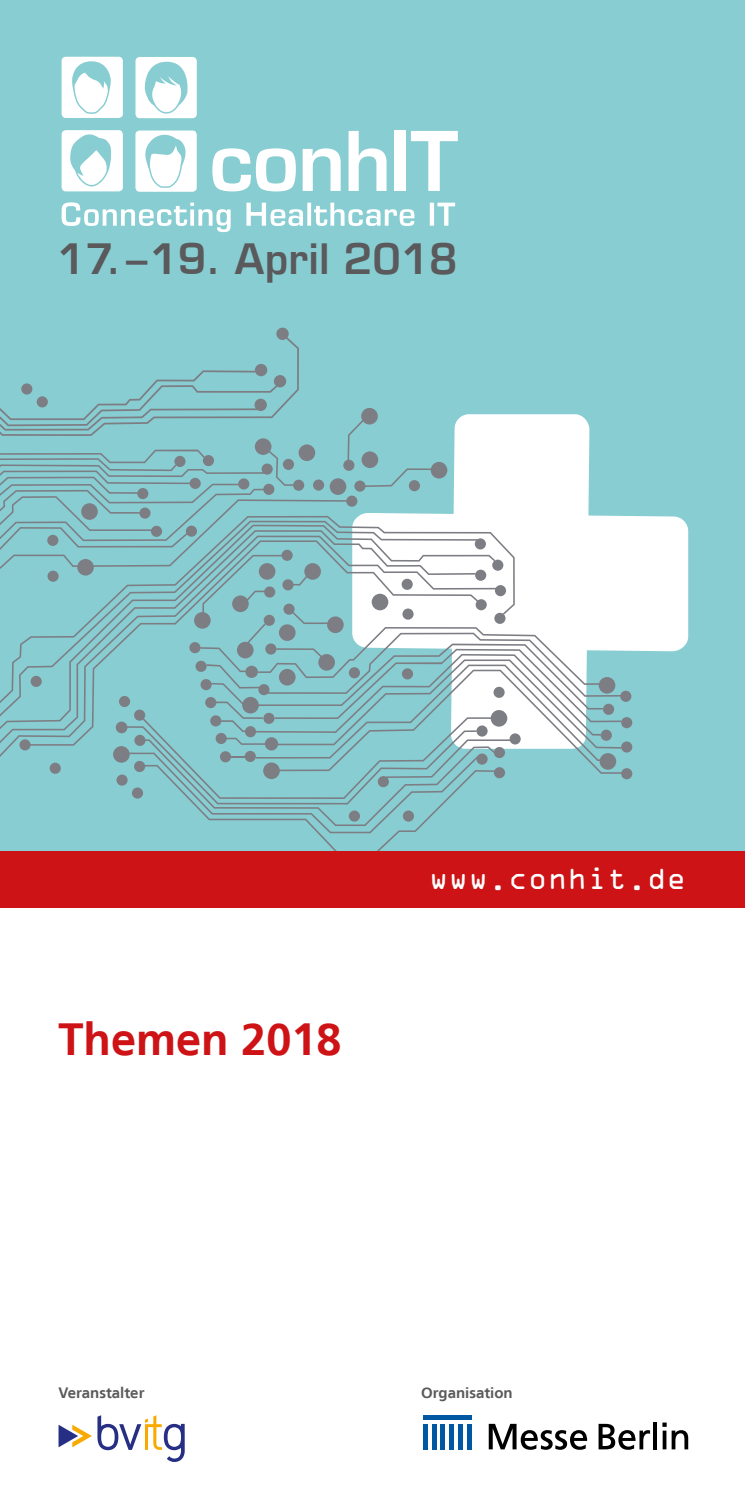
<style>
.page{position:relative;width:745px;height:1489px;background:#fff}
.page>*{position:absolute;margin:0;border:0;box-sizing:border-box;transform-origin:0 0}
.t1{font:700 45px "Frutiger LT";color:#cd1316}
.t2{font:600 42.75px "Eurostile LT";color:#5a595b}
.t3{font:27.5px "OCRA Medium";color:#fff}
.t4{font:700 15px "Frutiger LT";color:#5a595b}
</style>
<div class="page">
<div style="left:0;top:0;width:744px;height:890px;background:#87cdd2"></div>
<hr style="left:653px;top:1421px;width:3px;height:28px;background:#000">
<svg style="left:662px;top:1422px;width:25px;height:27px"></svg>
<svg style="left:598px;top:1423px;width:51px;height:26px"></svg>
<svg style="left:488px;top:1423px;width:98px;height:26px"></svg>
<hr style="left:423px;top:1415px;width:48px;height:4px;background:#0058a2">
<hr style="left:423px;top:1423px;width:4px;height:26px;background:#0058a2">
<div style="left:431px;top:1423px;width:5px;height:26px;background:#0058a2"></div>
<div style="left:440px;top:1423px;width:5px;height:26px;background:#0058a2"></div>
<hr style="left:449px;top:1423px;width:4px;height:26px;background:#0058a2">
<hr style="left:458px;top:1423px;width:4px;height:26px;background:#0058a2">
<div style="left:466px;top:1423px;width:5px;height:26px;background:#0058a2"></div>
<svg style="left:58px;top:1415px;width:127px;height:46px"></svg>
<svg style="left:377px;top:414px;width:310px;height:334px"></svg>
<div style="left:361px;top:408px;width:16px;height:16px;background:#7d7e84;border-radius:50%"></div>
<svg style="left:0;top:419px;width:621px;height:431px"></svg>
<div style="left:377px;top:776px;width:11px;height:11px;background:#7d7e84;border-radius:50%"></div>
<div style="left:348px;top:810px;width:12px;height:11px;background:#7d7e84;border-radius:50%"></div>
<div style="left:402px;top:810px;width:12px;height:11px;background:#7d7e84;border-radius:50%"></div>
<div style="left:493px;top:767px;width:11px;height:11px;background:#7d7e84;border-radius:50%"></div>
<div style="left:493px;top:686px;width:11px;height:12px;background:#7d7e84;border-radius:50%"></div>
<div style="left:476px;top:725px;width:11px;height:11px;background:#7d7e84;border-radius:50%"></div>
<div style="left:509px;top:733px;width:11px;height:11px;background:#7d7e84;border-radius:50%"></div>
<div style="left:476px;top:753px;width:11px;height:11px;background:#7d7e84;border-radius:50%"></div>
<div style="left:493px;top:747px;width:11px;height:11px;background:#7d7e84;border-radius:50%"></div>
<div style="left:50px;top:762px;width:11px;height:11px;background:#7d7e84;border-radius:50%"></div>
<div style="left:31px;top:675px;width:11px;height:12px;background:#7d7e84;border-radius:50%"></div>
<div style="left:19px;top:739px;width:12px;height:11px;background:#7d7e84;border-radius:50%"></div>
<div style="left:402px;top:608px;width:11px;height:11px;background:#7d7e84;border-radius:50%"></div>
<div style="left:401px;top:668px;width:12px;height:11px;background:#7d7e84;border-radius:50%"></div>
<div style="left:494px;top:612px;width:11px;height:12px;background:#7d7e84;border-radius:50%"></div>
<div style="left:348px;top:667px;width:12px;height:11px;background:#7d7e84;border-radius:50%"></div>
<div style="left:620px;top:768px;width:12px;height:11px;background:#7d7e84;border-radius:50%"></div>
<div style="left:620px;top:741px;width:12px;height:11px;background:#7d7e84;border-radius:50%"></div>
<div style="left:620px;top:717px;width:12px;height:11px;background:#7d7e84;border-radius:50%"></div>
<svg style="left:619px;top:690px;width:12px;height:12px"></svg>
<div style="left:600px;top:729px;width:11px;height:11px;background:#7d7e84;border-radius:50%"></div>
<div style="left:602px;top:703px;width:11px;height:11px;background:#7d7e84;border-radius:50%"></div>
<div style="left:263px;top:762px;width:16px;height:17px;background:#7d7e84;border-radius:50%"></div>
<div style="left:242px;top:697px;width:17px;height:16px;background:#7d7e84;border-radius:50%"></div>
<div style="left:279px;top:669px;width:16px;height:16px;background:#7d7e84;border-radius:50%"></div>
<div style="left:318px;top:654px;width:17px;height:16px;background:#7d7e84;border-radius:50%"></div>
<div style="left:279px;top:624px;width:16px;height:17px;background:#7d7e84;border-radius:50%"></div>
<div style="left:237px;top:641px;width:16px;height:17px;background:#7d7e84;border-radius:50%"></div>
<div style="left:327px;top:616px;width:16px;height:17px;background:#7d7e84;border-radius:50%"></div>
<div style="left:194px;top:612px;width:16px;height:16px;background:#7d7e84;border-radius:50%"></div>
<div style="left:490px;top:710px;width:17px;height:16px;background:#7d7e84;border-radius:50%"></div>
<div style="left:113px;top:746px;width:17px;height:16px;background:#7d7e84;border-radius:50%"></div>
<div style="left:598px;top:677px;width:17px;height:16px;background:#7d7e84;border-radius:50%"></div>
<div style="left:599px;top:753px;width:16px;height:16px;background:#7d7e84;border-radius:50%"></div>
<svg style="left:0;top:180px;width:299px;height:256px"></svg>
<div style="left:254px;top:398px;width:13px;height:13px;background:#7d7e84;border-radius:50%"></div>
<div style="left:274px;top:375px;width:12px;height:12px;background:#7d7e84;border-radius:50%"></div>
<div style="left:255px;top:364px;width:12px;height:12px;background:#7d7e84;border-radius:50%"></div>
<div style="left:276px;top:327px;width:12px;height:13px;background:#7d7e84;border-radius:50%"></div>
<div style="left:37px;top:396px;width:11px;height:11px;background:#7d7e84;border-radius:50%"></div>
<div style="left:21px;top:383px;width:11px;height:11px;background:#7d7e84;border-radius:50%"></div>
<div style="left:0;top:850px;width:744px;height:57px;background:#cd1316"></div>
<svg style="left:62px;top:130px;width:61px;height:61px"></svg>
<svg style="left:135px;top:57px;width:62px;height:61px"></svg>
<svg style="left:135px;top:130px;width:62px;height:62px"></svg>
<svg style="left:62px;top:57px;width:61px;height:61px"></svg>
<svg style="left:212px;top:131px;width:174px;height:60px"></svg>
<div style="left:394px;top:131px;width:11px;height:60px;background:#fff"></div>
<svg style="left:411px;top:131px;width:46px;height:60px"></svg>
<svg style="left:62px;top:202px;width:393px;height:30px"></svg>
<h2 class="t2" style="left:57px;top:233px;width:402px">17.–19. April 2018</h2>
<h1 class="t1" style="left:58px;top:1012px;width:284px">Themen 2018</h1>
<h3 class="t3" style="left:428px;top:866px;width:259px">www.conhit.de</h3>
<p class="t4" style="left:58px;top:1383px;width:87px">Veranstalter</p>
<p class="t4" style="left:421px;top:1383px;width:93px">Organisation</p>
</div>
